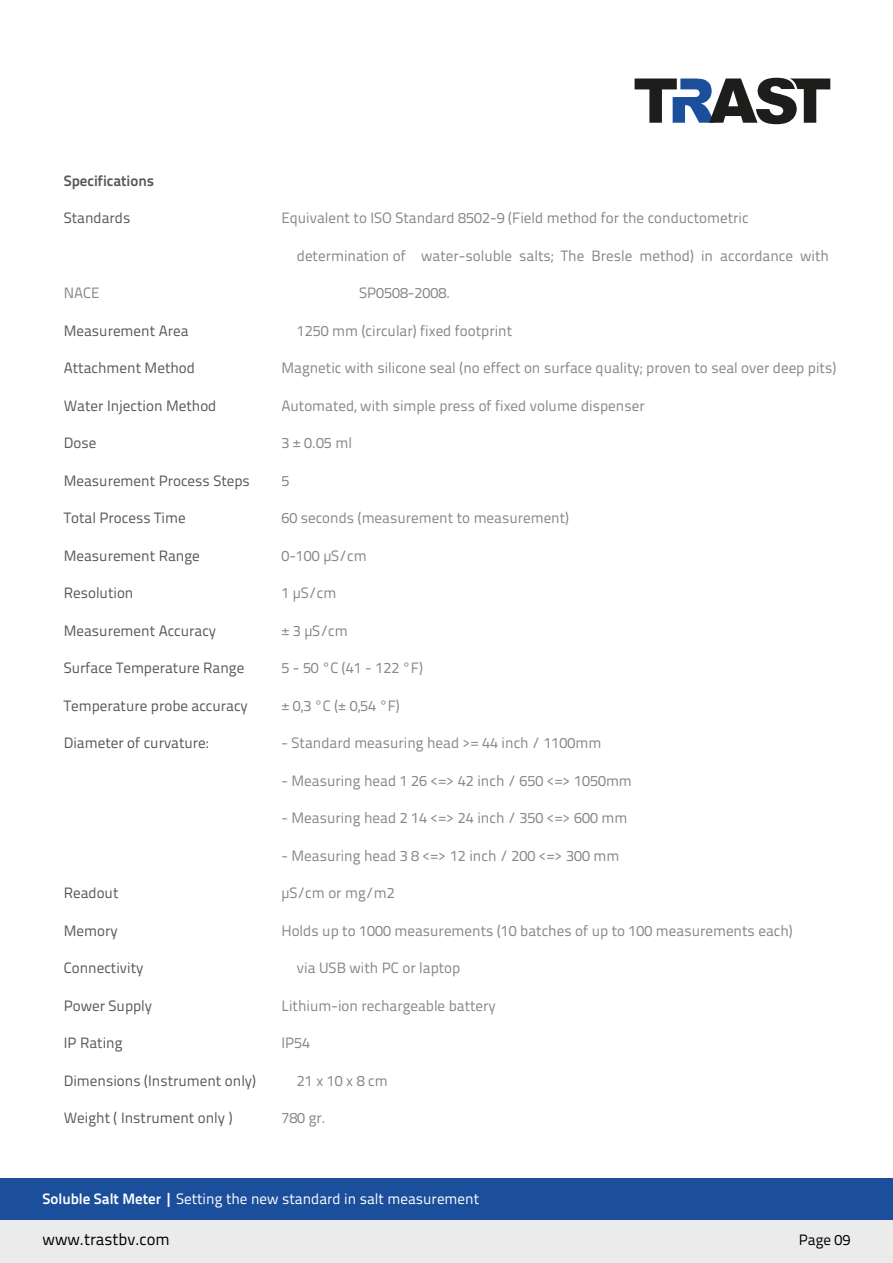
<style>
.page{position:relative;width:893px;height:1263px;background:#fff}
.page>*{position:absolute;margin:0;border:0;box-sizing:border-box;transform-origin:0 0}
.t1{font:16.5px "Titillium Text 22 L";color:#000}
.t2{font:15px "Titillium Text 22 L";color:#868686}
.t3{font:15px "Titillium Text 22 L";color:#585756}
.t4{font:15px "Titillium Text 22 L";color:#fff}
.t5{font:700 15px "Titillium Text 22 L";color:#585756}
.t6{font:15px "Titillium Text 22 L";color:#000}
.s1{font-weight:700}
</style>
<div class="page">
<div style="left:0;top:1178px;width:893px;height:42px;background:#1b4f9c"></div>
<div style="left:0;top:1220px;width:893px;height:43px;background:#ebebeb"></div>
<svg style="left:635px;top:78px;width:195px;height:46px"></svg>
<p class="t5" style="left:64px;top:169px;width:92px">Specifications</p>
<p class="t3" style="left:64px;top:207px;width:68px">Standards</p>
<p class="t2" style="left:281px;top:207px;width:469px">Equivalent to ISO Standard 8502-9 (Field method for the conductometric</p>
<p class="t2" style="left:297px;top:244px;width:534px">determination of water-soluble salts; The Bresle method) in accordance with</p>
<p class="t2" style="left:64px;top:282px;width:37px">NACE</p>
<p class="t2" style="left:359px;top:282px;width:93px">SP0508-2008.</p>
<p class="t3" style="left:64px;top:319px;width:126px">Measurement Area</p>
<p class="t2" style="left:297px;top:319px;width:217px">1250 mm (circular) fixed footprint</p>
<p class="t3" style="left:64px;top:357px;width:133px">Attachment Method</p>
<p class="t2" style="left:281px;top:357px;width:556px">Magnetic with silicone seal (no effect on surface quality; proven to seal over deep pits)</p>
<p class="t3" style="left:64px;top:394px;width:154px">Water Injection Method</p>
<p class="t2" style="left:281px;top:394px;width:365px">Automated, with simple press of fixed volume dispenser</p>
<p class="t3" style="left:64px;top:432px;width:34px">Dose</p>
<p class="t2" style="left:281px;top:432px;width:72px">3 ± 0.05 ml</p>
<p class="t3" style="left:64px;top:469px;width:188px">Measurement Process Steps</p>
<p class="t2" style="left:281px;top:469px;width:9px">5</p>
<p class="t3" style="left:64px;top:507px;width:123px">Total Process Time</p>
<p class="t2" style="left:281px;top:507px;width:289px">60 seconds (measurement to measurement)</p>
<p class="t3" style="left:64px;top:544px;width:137px">Measurement Range</p>
<p class="t2" style="left:281px;top:544px;width:87px">0-100 µS/cm</p>
<p class="t3" style="left:64px;top:582px;width:71px">Resolution</p>
<p class="t2" style="left:281px;top:582px;width:56px">1 µS/cm</p>
<p class="t3" style="left:64px;top:619px;width:154px">Measurement Accuracy</p>
<p class="t2" style="left:281px;top:619px;width:68px">± 3 µS/cm</p>
<p class="t3" style="left:64px;top:657px;width:182px">Surface Temperature Range</p>
<p class="t2" style="left:281px;top:657px;width:143px">5 - 50 °C (41 - 122 °F)</p>
<p class="t3" style="left:64px;top:694px;width:186px">Temperature probe accuracy</p>
<p class="t2" style="left:281px;top:694px;width:120px">± 0,3 °C (± 0,54 °F)</p>
<p class="t3" style="left:64px;top:732px;width:146px">Diameter of curvature:</p>
<p class="t2" style="left:281px;top:732px;width:321px">- Standard measuring head &gt;= 44 inch / 1100mm</p>
<p class="t2" style="left:281px;top:769px;width:352px">- Measuring head 1 26 &lt;=&gt; 42 inch / 650 &lt;=&gt; 1050mm</p>
<p class="t2" style="left:281px;top:807px;width:348px">- Measuring head 2 14 &lt;=&gt; 24 inch / 350 &lt;=&gt; 600 mm</p>
<p class="t2" style="left:281px;top:844px;width:340px">- Measuring head 3 8 &lt;=&gt; 12 inch / 200 &lt;=&gt; 300 mm</p>
<p class="t3" style="left:64px;top:882px;width:56px">Readout</p>
<p class="t2" style="left:281px;top:882px;width:115px">µS/cm or mg/m2</p>
<p class="t3" style="left:64px;top:919px;width:55px">Memory</p>
<p class="t2" style="left:281px;top:919px;width:513px">Holds up to 1000 measurements (10 batches of up to 100 measurements each)</p>
<p class="t3" style="left:64px;top:957px;width:81px">Connectivity</p>
<p class="t2" style="left:297px;top:957px;width:165px">via USB with PC or laptop</p>
<p class="t3" style="left:64px;top:994px;width:90px">Power Supply</p>
<p class="t2" style="left:281px;top:994px;width:216px">Lithium-ion rechargeable battery</p>
<p class="t3" style="left:64px;top:1032px;width:60px">IP Rating</p>
<p class="t2" style="left:281px;top:1032px;width:30px">IP54</p>
<p class="t3" style="left:64px;top:1069px;width:194px">Dimensions (Instrument only)</p>
<p class="t2" style="left:297px;top:1069px;width:92px">21 x 10 x 8 cm</p>
<p class="t3" style="left:64px;top:1107px;width:170px">Weight ( Instrument only )</p>
<p class="t2" style="left:281px;top:1107px;width:46px">780 gr.</p>
<p class="t4" style="left:43px;top:1187px;width:438px"><span class="s1">Soluble Salt Meter |</span> Setting the new standard in salt measurement</p>
<p class="t1" style="left:43px;top:1227px;width:129px">www.trastbv.com</p>
<p class="t6" style="left:799px;top:1229px;width:53px">Page 09</p>
</div>
